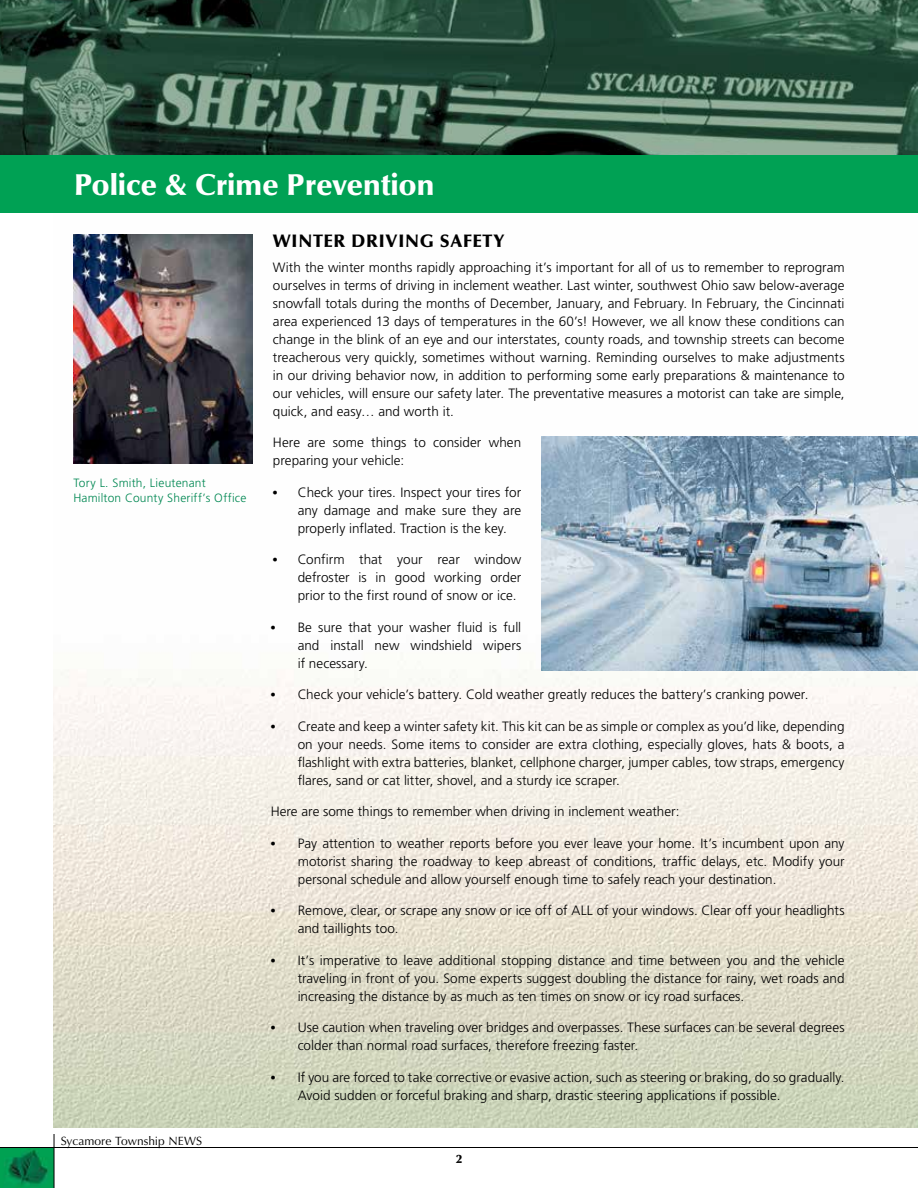
<style>
.page{position:relative;width:918px;height:1188px;background:#fff}
.page>*{position:absolute;margin:0;border:0;box-sizing:border-box;transform-origin:0 0}
.t1{font:900 30px "Optima";letter-spacing:-.01em;color:#fff}
.t2{font:900 18px "Optima";letter-spacing:.04em;color:#000}
.t3{font:300 13.5px/18px "Frutiger";color:#000;text-align:justify}
.t4{font:300 12px/15px "Frutiger";letter-spacing:.015em;color:#008752}
.t5{font:12px "Optima";color:#000}
.t6{font:900 12px "Optima";color:#000}
.s1{font-family:"Times";font-weight:400}
</style>
<div class="page">
<img style="left:0;top:1148px;width:54px;height:40px">
<hr style="left:54px;top:1134px;width:1px;height:54px;background:#000">
<hr style="left:0;top:1147px;width:918px;height:1px;background:#000">
<img style="left:54px;top:212px;width:864px;height:915px">
<svg style="left:0;top:0;width:918px;height:155px;background:#385948"></svg>
<div style="left:0;top:155px;width:918px;height:57px;background:#00a154"></div>
<img style="left:73px;top:234px;width:180px;height:229px">
<img style="left:542px;top:437px;width:376px;height:233px">
<h1 class="t1" style="left:74px;top:167px;width:362px">Police &amp; Crime Prevention</h1>
<h2 class="t2" style="left:273px;top:230px;width:233px">WINTER DRIVING SAFETY</h2>
<p class="t3" style="left:273px;top:258px;width:573px">With the winter months rapidly approaching it’s important for all of us to remember to reprogram ourselves in terms of driving in inclement weather. Last winter, southwest Ohio saw below-average snowfall totals during the months of December, January, and February. In February, the Cincinnati area experienced 13 days of temperatures in the 60’s! However, we all know these conditions can change in the blink of an eye and our interstates, county roads, and township streets can become treacherous very quickly, sometimes without warning. Reminding ourselves to make adjustments in our driving behavior now, in addition to performing some early preparations &amp; maintenance to our vehicles, will ensure our safety later. The preventative measures a motorist can take are simple, quick, and easy… and worth it.</p>
<p class="t3" style="left:273px;top:434px;width:250px">Here are some things to consider when preparing your vehicle:</p>
<p class="t3" style="left:298px;top:483px;width:225px;text-indent:-25px"><span class="s1">•</span> Check your tires. Inspect your tires for any damage and make sure they are properly inflated. Traction is the key.</p>
<p class="t3" style="left:298px;top:551px;width:225px;text-indent:-25px"><span class="s1">•</span> Confirm that your rear window defroster is in good working order prior to the first round of snow or ice.</p>
<p class="t3" style="left:298px;top:618px;width:225px;text-indent:-27px"><span class="s1">•</span> Be sure that your washer fluid is full and install new windshield wipers if necessary.</p>
<p class="t3" style="left:271px;top:686px;width:539px"><span class="s1">•</span> Check your vehicle’s battery. Cold weather greatly reduces the battery’s cranking power.</p>
<p class="t3" style="left:298px;top:717px;width:548px;text-indent:-27px"><span class="s1">•</span> Create and keep a winter safety kit. This kit can be as simple or complex as you’d like, depending on your needs. Some items to consider are extra clothing, especially gloves, hats &amp; boots, a flashlight with extra batteries, blanket, cellphone charger, jumper cables, tow straps, emergency flares, sand or cat litter, shovel, and a sturdy ice scraper.</p>
<p class="t3" style="left:271px;top:803px;width:410px">Here are some things to remember when driving in inclement weather:</p>
<p class="t3" style="left:298px;top:834px;width:548px;text-indent:-27px"><span class="s1">•</span> Pay attention to weather reports before you ever leave your home. It’s incumbent upon any motorist sharing the roadway to keep abreast of conditions, traffic delays, etc. Modify your personal schedule and allow yourself enough time to safely reach your destination.</p>
<p class="t3" style="left:298px;top:902px;width:548px;text-indent:-27px"><span class="s1">•</span> Remove, clear, or scrape any snow or ice off of ALL of your windows. Clear off your headlights and taillights too.</p>
<p class="t3" style="left:298px;top:951px;width:548px;text-indent:-27px"><span class="s1">•</span> It’s imperative to leave additional stopping distance and time between you and the vehicle traveling in front of you. Some experts suggest doubling the distance for rainy, wet roads and increasing the distance by as much as ten times on snow or icy road surfaces.</p>
<p class="t3" style="left:298px;top:1019px;width:548px;text-indent:-27px"><span class="s1">•</span> Use caution when traveling over bridges and overpasses. These surfaces can be several degrees colder than normal road surfaces, therefore freezing faster.</p>
<p class="t3" style="left:298px;top:1068px;width:549px;text-indent:-27px"><span class="s1">•</span> If you are forced to take corrective or evasive action, such as steering or braking, do so gradually.<br>Avoid sudden or forceful braking and sharp, drastic steering applications if possible.</p>
<p class="t4" style="left:73px;top:476px;width:175px">Tory L. Smith, Lieutenant<br>Hamilton County Sheriff’s Office</p>
<p class="t5" style="left:61px;top:1134px;width:143px">Sycamore Township NEWS</p>
<p class="t6" style="left:456px;top:1152px;width:7px">2</p>
</div>
